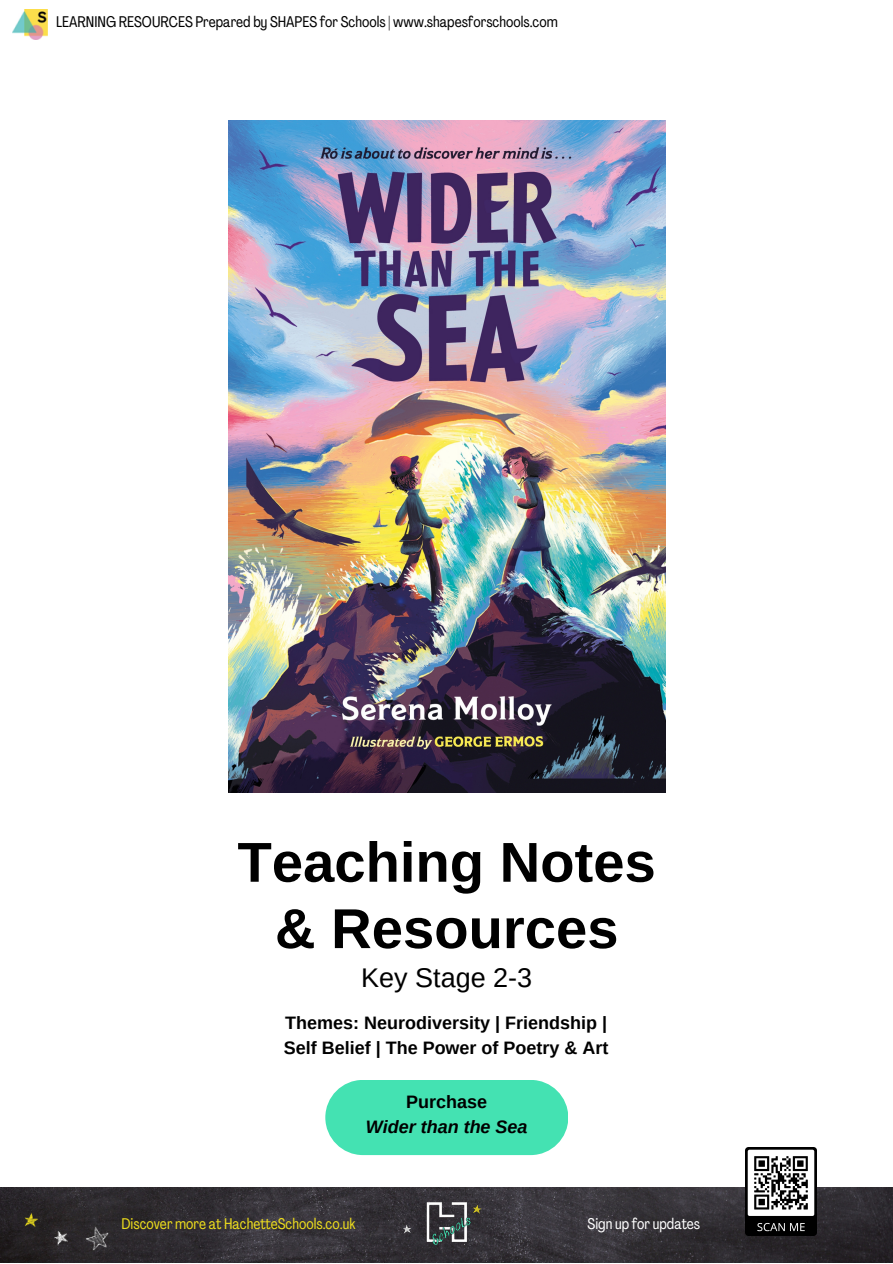
<style>
.page{position:relative;width:893px;height:1264px;background:#fff}
.page>*{position:absolute;margin:0;border:0;box-sizing:border-box;transform-origin:0 0}
.t1{font:700 56.25px/66.3px "Arimo";color:#000;text-align:center}
.t2{font:27px "Arimo";color:#000}
.t3{font:700 18px/24.8px "Arimo";color:#000}
.t4{font:italic 700 18px "Arimo";color:#000}
.t5{font:15.3px "Agrandir Tight";color:#000}
.t6{font:15.3px "Agrandir Tight";color:#ecdc1d}
.t7{font:15.3px "Agrandir Tight";color:#fff}
</style>
<div class="page">
<img style="left:0;top:1187px;width:892px;height:75px">
<img style="left:745px;top:1147px;width:71px;height:88px">
<img style="left:32px;top:1223px;width:79px;height:32px">
<img style="left:16px;top:1198px;width:32px;height:37px">
<img style="left:402px;top:1187px;width:90px;height:75px">
<div style="left:325px;top:1079px;width:243px;height:76px;background:#44e2b2;border-radius:38px"></div>
<img style="left:13px;top:9px;width:35px;height:30px">
<img style="left:228px;top:121px;width:437px;height:671px">
<p class="t5" style="left:56px;top:15px;width:503px">LEARNING RESOURCES Prepared by SHAPES for Schools | www.shapesforschools.com</p>
<h1 class="t1" style="left:237px;top:829px;width:420px">Teaching Notes &amp; Resources</h1>
<h2 class="t2" style="left:361px;top:962px;width:172px">Key Stage 2-3</h2>
<p class="t3" style="left:284px;top:1010px;width:326px">Themes: Neurodiversity | Friendship |<br>Self Belief | The Power of Poetry &amp; Art</p>
<p class="t3" style="left:406px;top:1089px;width:82px">Purchase</p>
<p class="t4" style="left:366px;top:1116px;width:163px">Wider than the Sea</p>
<p class="t6" style="left:121px;top:1217px;width:235px">Discover more at HachetteSchools.co.uk</p>
<p class="t7" style="left:587px;top:1217px;width:114px">Sign up for updates</p>
</div>
